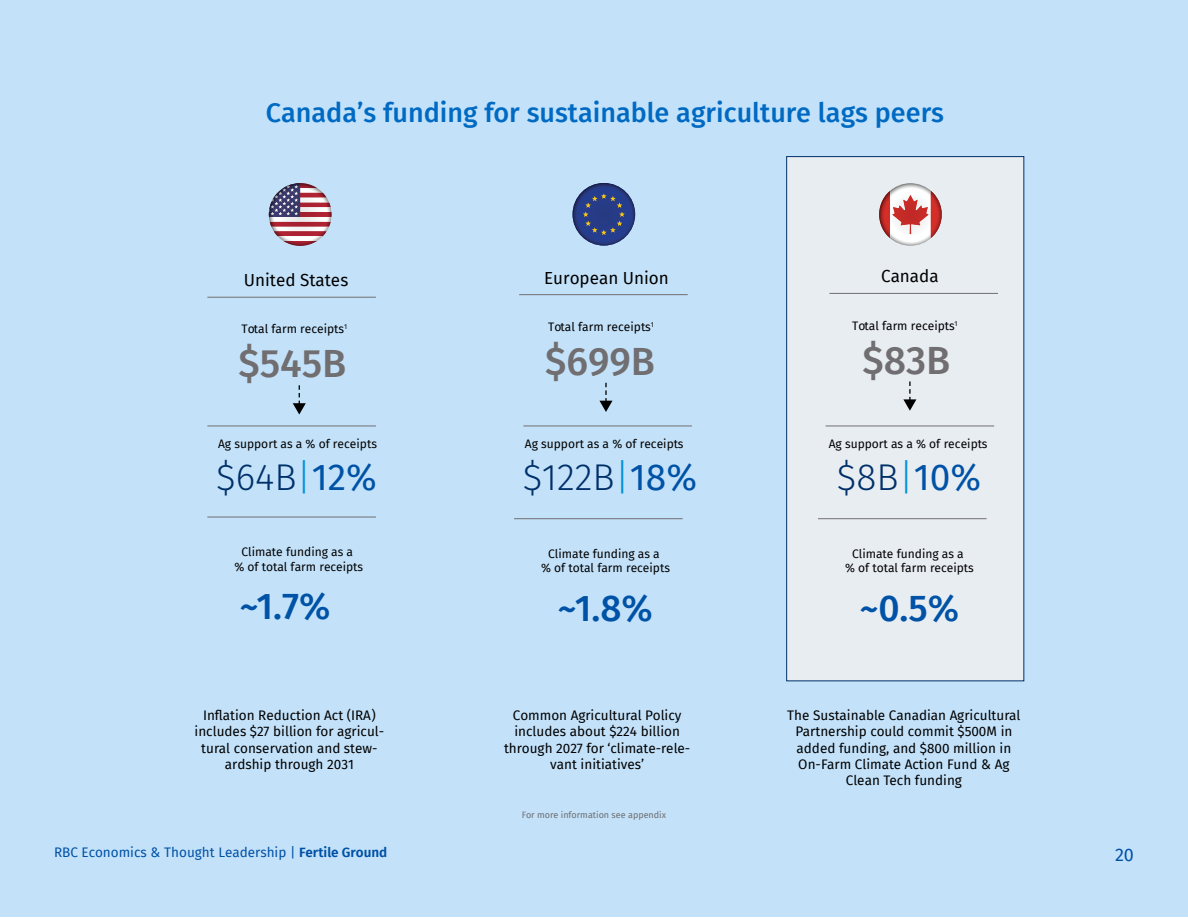
<style>
.page{position:relative;width:1188px;height:918px;background:#fff}
.page>*{position:absolute;margin:0;border:0;box-sizing:border-box;transform-origin:0 0}
.t1{font:500 39.3px "Fira Sans";color:#706e70}
.t2{font:300 37.2px "Fira Sans";color:#003069}
.t3{font:500 37.2px "Fira Sans";color:#0052a6}
.t4{font:500 27px "Fira Sans";color:#006ac3}
.t5{font:18px "Fira Sans";color:#0051a5}
.t6{font:17.1px "Fira Sans";color:#000}
.t7{font:13.5px/16.2px "Fira Sans";color:#000;text-align:center}
.t8{font:13.5px "Fira Sans";color:#0051a5}
.t9{font:12px/14.4px "Fira Sans";color:#000;text-align:center}
.t10{font:9px "Fira Sans";color:#6f6e6f}
.s1{color:#0091d9}
.s2{font-weight:400;color:#0052a6}
.s3{font-weight:600}
</style>
<div class="page">
<div style="left:0;top:1px;width:1188px;height:916px;background:#c3e2fa"></div>
<hr style="left:207px;top:297px;width:169px;height:1px;background:#706e70">
<svg style="left:293px;top:385px;width:13px;height:30px"></svg>
<hr style="left:207px;top:517px;width:169px;height:1px;background:#706e70">
<hr style="left:207px;top:426px;width:169px;height:1px;background:#706e70">
<hr style="left:519px;top:294px;width:169px;height:1px;background:#706e70">
<svg style="left:599px;top:383px;width:14px;height:29px"></svg>
<hr style="left:514px;top:518px;width:169px;height:1px;background:#706e70">
<hr style="left:523px;top:426px;width:169px;height:1px;background:#706e70">
<div style="left:786px;top:156px;width:238px;height:525px;background:#e8edf2;border:1px solid #003168"></div>
<hr style="left:829px;top:293px;width:169px;height:1px;background:#706e70">
<svg style="left:903px;top:381px;width:13px;height:30px"></svg>
<hr style="left:818px;top:518px;width:169px;height:1px;background:#706e70">
<hr style="left:826px;top:426px;width:168px;height:1px;background:#706e70">
<svg style="left:572px;top:183px;width:63px;height:63px"></svg>
<svg style="left:269px;top:183px;width:62px;height:63px"></svg>
<svg style="left:879px;top:183px;width:63px;height:63px"></svg>
<h3 class="t4" style="left:266px;top:91px;width:680px">Canada’s funding for sustainable agriculture lags peers</h3>
<p class="t6" style="left:244px;top:267px;width:106px">United States</p>
<p class="t6" style="left:544px;top:265px;width:126px">European Union</p>
<p class="t6" style="left:881px;top:263px;width:59px">Canada</p>
<p class="t9" style="left:242px;top:322px;width:107px">Total farm receipts<sup>1</sup></p>
<h1 class="t1" style="left:238px;top:332px;width:110px">$545B</h1>
<p class="t9" style="left:548px;top:319px;width:107px">Total farm receipts<sup>1</sup></p>
<h1 class="t1" style="left:545px;top:330px;width:111px">$699B</h1>
<p class="t9" style="left:852px;top:318px;width:107px">Total farm receipts<sup>1</sup></p>
<h1 class="t1" style="left:863px;top:328px;width:89px">$83B</h1>
<p class="t9" style="left:218px;top:436px;width:161px">Ag support as a % of receipts</p>
<h2 class="t2" style="left:216px;top:451px;width:162px">$64B<span class="s1">|</span><span class="s2">12%</span></h2>
<p class="t9" style="left:525px;top:436px;width:160px">Ag support as a % of receipts</p>
<h2 class="t2" style="left:523px;top:451px;width:176px">$122B<span class="s1">|</span><span class="s2">18%</span></h2>
<p class="t9" style="left:829px;top:436px;width:160px">Ag support as a % of receipts</p>
<h2 class="t2" style="left:837px;top:451px;width:146px">$8B<span class="s1">|</span><span class="s2">10%</span></h2>
<p class="t9" style="left:234px;top:545px;width:130px">Climate funding as a<br>% of total farm receipts</p>
<p class="t9" style="left:541px;top:546px;width:130px">Climate funding as a<br>% of total farm receipts</p>
<p class="t9" style="left:845px;top:546px;width:130px">Climate funding as a<br>% of total farm receipts</p>
<h2 class="t3" style="left:240px;top:576px;width:92px">~1.7%</h2>
<h2 class="t3" style="left:558px;top:578px;width:96px">~1.8%</h2>
<h2 class="t3" style="left:860px;top:578px;width:101px">~0.5%</h2>
<p class="t7" style="left:195px;top:707px;width:191px">Inflation Reduction Act (IRA) includes $27 billion for agricul&shy;tural conservation and stew&shy;ardship through 2031</p>
<p class="t7" style="left:504px;top:707px;width:188px">Common Agricultural Policy includes about $224 billion through 2027 for ‘climate-rele&shy;vant initiatives’</p>
<p class="t7" style="left:787px;top:707px;width:235px">The Sustainable Canadian Agricultural<br>Partnership could commit $500M in added funding, and $800 million in<br>On-Farm Climate Action Fund &amp; Ag<br>Clean Tech funding</p>
<p class="t10" style="left:522px;top:808px;width:146px">For more information see appendix</p>
<p class="t8" style="left:54px;top:842px;width:335px">RBC Economics &amp; Thought Leadership | <span class="s3">Fertile Ground</span></p>
<h3 class="t5" style="left:1115px;top:842px;width:20px">20</h3>
</div>
